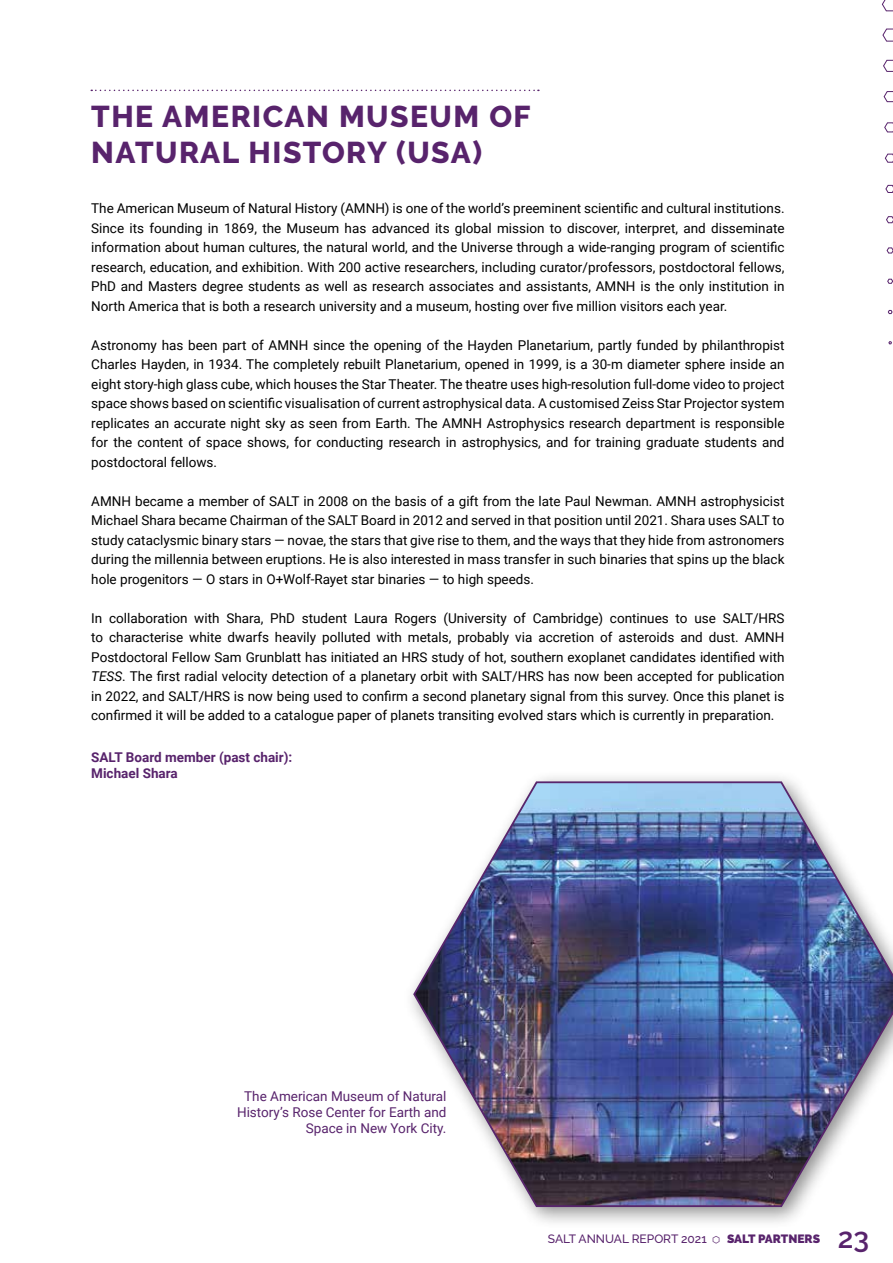
<style>
.page{position:relative;width:893px;height:1263px;background:#fff}
.page>*{position:absolute;margin:0;border:0;box-sizing:border-box;transform-origin:0 0}
.t1{font:800 30px/36px "Raleway";letter-spacing:.05em;color:#58236c}
.t2{font:600 28.5px "Raleway";color:#58236c}
.t3{font:13.5px/19.5px "Roboto";color:#000;text-align:justify}
.t4{font:13.5px/16.2px "Roboto";color:#58236c;text-align:right}
.t5{font:700 13.5px/16.2px "Roboto";color:#58236c}
.t6{font:500 12px "Raleway";color:#58236c}
.s1{font-style:italic}
.s2{font-family:"STIX General";font-weight:400;font-size:9px}
.s3{font-weight:900}
</style>
<div class="page">
<svg style="left:881px;top:0;width:12px;height:345px"></svg>
<svg style="left:91px;top:90px;width:448px;height:1px"></svg>
<div style="left:403px;top:770px;width:490px;height:459px;background:#000;opacity:.45"></div>
<img style="left:412px;top:780px;width:481px;height:428px">
<h1 class="t1" style="left:91px;top:99px;width:441px">THE AMERICAN MUSEUM OF<br>NATURAL HISTORY (USA)</h1>
<p class="t3" style="left:91px;top:198px;width:695px">The American Museum of Natural History (AMNH) is one of the world’s preeminent scientific and cultural institutions.<br>Since its founding in 1869, the Museum has advanced its global mission to discover, interpret, and disseminate information about human cultures, the natural world, and the Universe through a wide-ranging program of scientific research, education, and exhibition. With 200 active researchers, including curator/professors, postdoctoral fellows, PhD and Masters degree students as well as research associates and assistants, AMNH is the only institution in North America that is both a research university and a museum, hosting over five million visitors each year.</p>
<p class="t3" style="left:91px;top:335px;width:695px">Astronomy has been part of AMNH since the opening of the Hayden Planetarium, partly funded by philanthropist Charles Hayden, in 1934. The completely rebuilt Planetarium, opened in 1999, is a 30-m diameter sphere inside an eight story-high glass cube, which houses the Star Theater. The theatre uses high-resolution full-dome video to project space shows based on scientific visualisation of current astrophysical data. A customised Zeiss Star Projector system replicates an accurate night sky as seen from Earth. The AMNH Astrophysics research department is responsible for the content of space shows, for conducting research in astrophysics, and for training graduate students and postdoctoral fellows.</p>
<p class="t3" style="left:91px;top:491px;width:695px">AMNH became a member of SALT in 2008 on the basis of a gift from the late Paul Newman. AMNH astrophysicist Michael Shara became Chairman of the SALT Board in 2012 and served in that position until 2021. Shara uses SALT to study cataclysmic binary stars — novae, the stars that give rise to them, and the ways that they hide from astronomers during the millennia between eruptions. He is also interested in mass transfer in such binaries that spins up the black hole progenitors — O stars in O+Wolf-Rayet star binaries — to high speeds.</p>
<p class="t3" style="left:91px;top:608px;width:695px">In collaboration with Shara, PhD student Laura Rogers (University of Cambridge) continues to use SALT/HRS to characterise white dwarfs heavily polluted with metals, probably via accretion of asteroids and dust. AMNH Postdoctoral Fellow Sam Grunblatt has initiated an HRS study of hot, southern exoplanet candidates identified with <span class="s1">TESS</span>. The first radial velocity detection of a planetary orbit with SALT/HRS has now been accepted for publication in 2022, and SALT/HRS is now being used to confirm a second planetary signal from this survey. Once this planet is confirmed it will be added to a catalogue paper of planets transiting evolved stars which is currently in preparation.</p>
<p class="t5" style="left:91px;top:749px;width:203px">SALT Board member (past chair):<br>Michael Shara</p>
<p class="t4" style="left:237px;top:1087px;width:211px">The American Museum of Natural<br>History’s Rose Center for Earth and<br>Space in New York City.</p>
<p class="t6" style="left:548px;top:1232px;width:274px">SALT ANNUAL REPORT 2021 <span class="s2">⬡</span> <span class="s3">SALT PARTNERS</span></p>
<h2 class="t2" style="left:838px;top:1221px;width:33px">23</h2>
</div>
